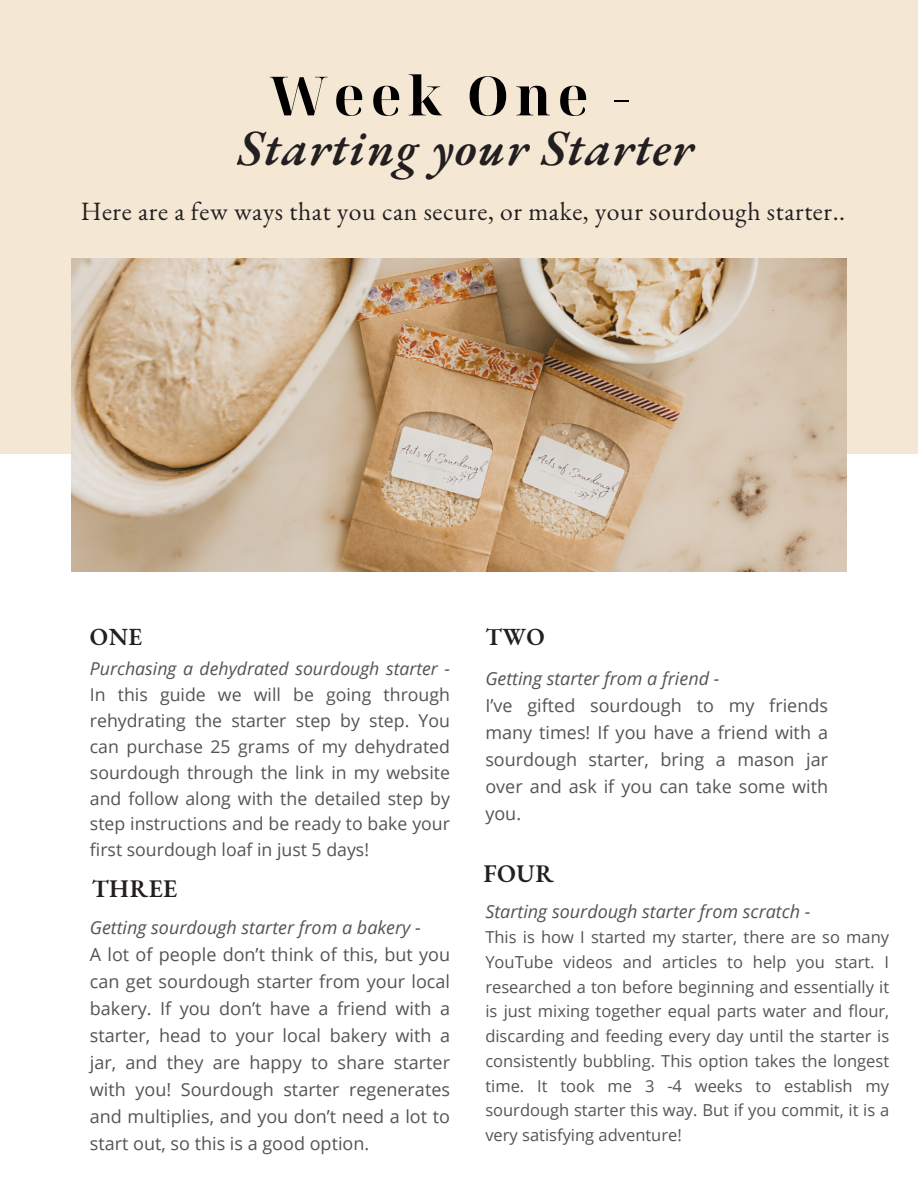
<style>
.page{position:relative;width:918px;height:1188px;background:#fff}
.page>*{position:absolute;margin:0;border:0;box-sizing:border-box;transform-origin:0 0}
.t1{font:700 54px "Noto Serif Display";letter-spacing:.115em;color:#000}
.t2{font:italic 600 49.5px "EB Garamond";letter-spacing:.02em;color:#231f20}
.t3{font:25.65px "EB Garamond";letter-spacing:.02em;color:#231f20}
.t4{font:600 24.75px "EB Garamond";letter-spacing:.02em;color:#231f20}
.t5{font:600 24px "EB Garamond";letter-spacing:.02em;color:#231f20}
.t6{font:18px/27px "Open Sans";color:#545454;text-align:justify}
.t7{font:italic 18px "Open Sans";color:#545454}
.t8{font:17.7px/25.8px "Open Sans";color:#545454;text-align:justify}
.t9{font:italic 17.7px "Open Sans";color:#545454}
.t10{font:16.5px/24.8px "Open Sans";color:#545454;text-align:justify}
</style>
<div class="page">
<div style="left:0;top:0;width:918px;height:453px;background:#f4e8d4"></div>
<img style="left:71px;top:258px;width:775px;height:314px">
<h1 class="t1" style="left:270px;top:58px;width:361px">Week One -</h1>
<h2 class="t2" style="left:238px;top:116px;width:457px">Starting your Starter</h2>
<h3 class="t3" style="left:81px;top:194px;width:766px">Here are a few ways that you can secure, or make, your sourdough starter..</h3>
<h3 class="t5" style="left:90px;top:621px;width:54px">ONE</h3>
<p class="t9" style="left:90px;top:657px;width:362px">Purchasing a dehydrated sourdough starter -</p>
<p class="t8" style="left:90px;top:681px;width:362px">In this guide we will be going through rehydrating the starter step by step. You can purchase 25 grams of my dehydrated sourdough through the link in my website and follow along with the detailed step by step instructions and be ready to bake your first sourdough loaf in just 5 days!</p>
<h3 class="t4" style="left:92px;top:873px;width:87px">THREE</h3>
<p class="t7" style="left:90px;top:915px;width:333px">Getting sourdough starter from a bakery -</p>
<p class="t6" style="left:90px;top:941px;width:362px">A lot of people don’t think of this, but you can get sourdough starter from your local bakery. If you don’t have a friend with a starter, head to your local bakery with a jar, and they are happy to share starter with you! Sourdough starter regenerates and multiplies, and you don’t need a lot to start out, so this is a good option.</p>
<h3 class="t5" style="left:485px;top:621px;width:61px">TWO</h3>
<p class="t7" style="left:485px;top:666px;width:236px">Getting starter from a friend -</p>
<p class="t6" style="left:485px;top:691px;width:344px">I’ve gifted sourdough to my friends many times! If you have a friend with a sourdough starter, bring a mason jar over and ask if you can take some with you.</p>
<h3 class="t4" style="left:483px;top:858px;width:72px">FOUR</h3>
<p class="t7" style="left:485px;top:900px;width:327px">Starting sourdough starter from scratch -</p>
<p class="t10" style="left:485px;top:924px;width:405px">This is how I started my starter, there are so many YouTube videos and articles to help you start. I researched a ton before beginning and essentially it is just mixing together equal parts water and flour, discarding and feeding every day until the starter is consistently bubbling. This option takes the longest time. It took me 3 -4 weeks to establish my sourdough starter this way. But if you commit, it is a very satisfying adventure!</p>
</div>
